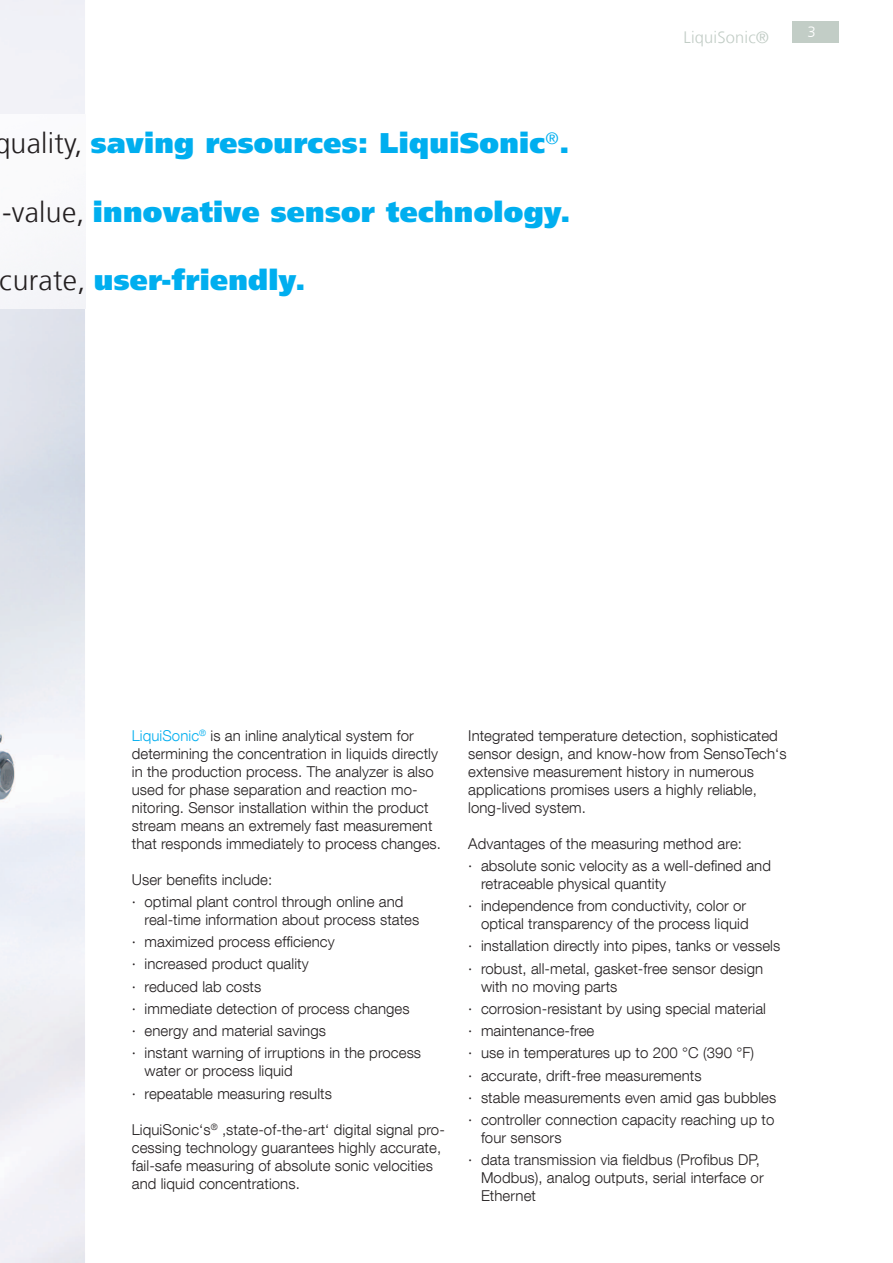
<style>
.page{position:relative;width:893px;height:1263px;background:#fff}
.page>*{position:absolute;margin:0;border:0;box-sizing:border-box;transform-origin:0 0}
.t1{font:900 28.5px "Frutiger LT Com";letter-spacing:.01em;color:#00aeef}
.t2{font:300 16.5px "Frutiger LT Com";letter-spacing:.01em;color:#c2cdc6}
.t3{font:300 15px/22.2px "Helvetica Neue LT Com";letter-spacing:.005em;color:#231f20}
.t4{font:300 15px "Frutiger LT Com";color:#fff}
.s1{font-weight:300;color:#231f20}
.s2{color:#00aeef}
</style>
<div class="page">
<div style="left:792px;top:21px;width:47px;height:22px;background:#c2cdc6"></div>
<img style="left:0;top:0;width:85px;height:1263px">
<img style="left:0;top:115px;width:85px;height:193px">
<h1 class="t1" style="left:-6px;top:126px;width:577px"><span class="s1">quality,</span> saving resources: LiquiSonic<sup>®</sup>.</h1>
<h1 class="t1" style="left:2px;top:194px;width:570px"><span class="s1">-value,</span> innovative sensor technology.</h1>
<h1 class="t1" style="left:0;top:263px;width:307px"><span class="s1">curate,</span> user-friendly.</h1>
<p class="t2" style="left:684px;top:27px;width:87px">LiquiSonic®</p>
<p class="t4" style="left:808px;top:23px;width:10px">3</p>
<p class="t3" style="left:132px;top:726px;width:311px;line-height:18px"><span class="s2">LiquiSonic</span><sup>®</sup> is an inline analytical system for determining the concentration in liquids directly in the production process. The analyzer is also used for phase separation and reaction mo&shy;nitoring. Sensor installation within the product stream means an extremely fast measurement that responds immediately to process changes.</p>
<p class="t3" style="left:132px;top:868px;width:273px">User benefits include:<br>· optimal plant control through online and</p>
<p class="t3" style="left:132px;top:908px;width:291px;text-indent:13px">real-time information about process states · maximized process efficiency<br>· increased product quality<br>· reduced lab costs<br>· immediate detection of process changes<br>· energy and material savings<br>· instant warning of irruptions in the process</p>
<p class="t3" style="left:132px;top:1060px;width:202px;text-indent:13px">water or process liquid<br>· repeatable measuring results</p>
<p class="t3" style="left:132px;top:1120px;width:315px;line-height:18px">LiquiSonic‘s<sup>®</sup> ‚state-of-the-art‘ digital signal pro&shy;cessing technology guarantees highly accurate, fail-safe measuring of absolute sonic velocities and liquid concentrations.</p>
<p class="t3" style="left:468px;top:726px;width:320px;line-height:18px">Integrated temperature detection, sophisticated sensor design, and know-how from SensoTech‘s extensive measurement history in numerous applications promises users a highly reliable, long-lived system.</p>
<p class="t3" style="left:468px;top:832px;width:304px">Advantages of the measuring method are:<br>· absolute sonic velocity as a well-defined and</p>
<p class="t3" style="left:468px;top:872px;width:279px;text-indent:13px">retraceable physical quantity<br>· independence from conductivity, color or</p>
<p class="t3" style="left:468px;top:912px;width:313px;text-indent:13px">optical transparency of the process liquid<br>· installation directly into pipes, tanks or vessels · robust, all-metal, gasket-free sensor design</p>
<p class="t3" style="left:468px;top:975px;width:310px;text-indent:13px">with no moving parts<br>· corrosion-resistant by using special material<br>· maintenance-free<br>· use in temperatures up to 200 °C (390 °F)<br>· accurate, drift-free measurements<br>· stable measurements even amid gas bubbles · controller connection capacity reaching up to</p>
<p class="t3" style="left:468px;top:1126px;width:293px;text-indent:13px">four sensors<br>· data transmission via fieldbus (Profibus DP,</p>
<p class="t3" style="left:481px;top:1169px;width:284px;line-height:18px">Modbus), analog outputs, serial interface or<br>Ethernet</p>
</div>
